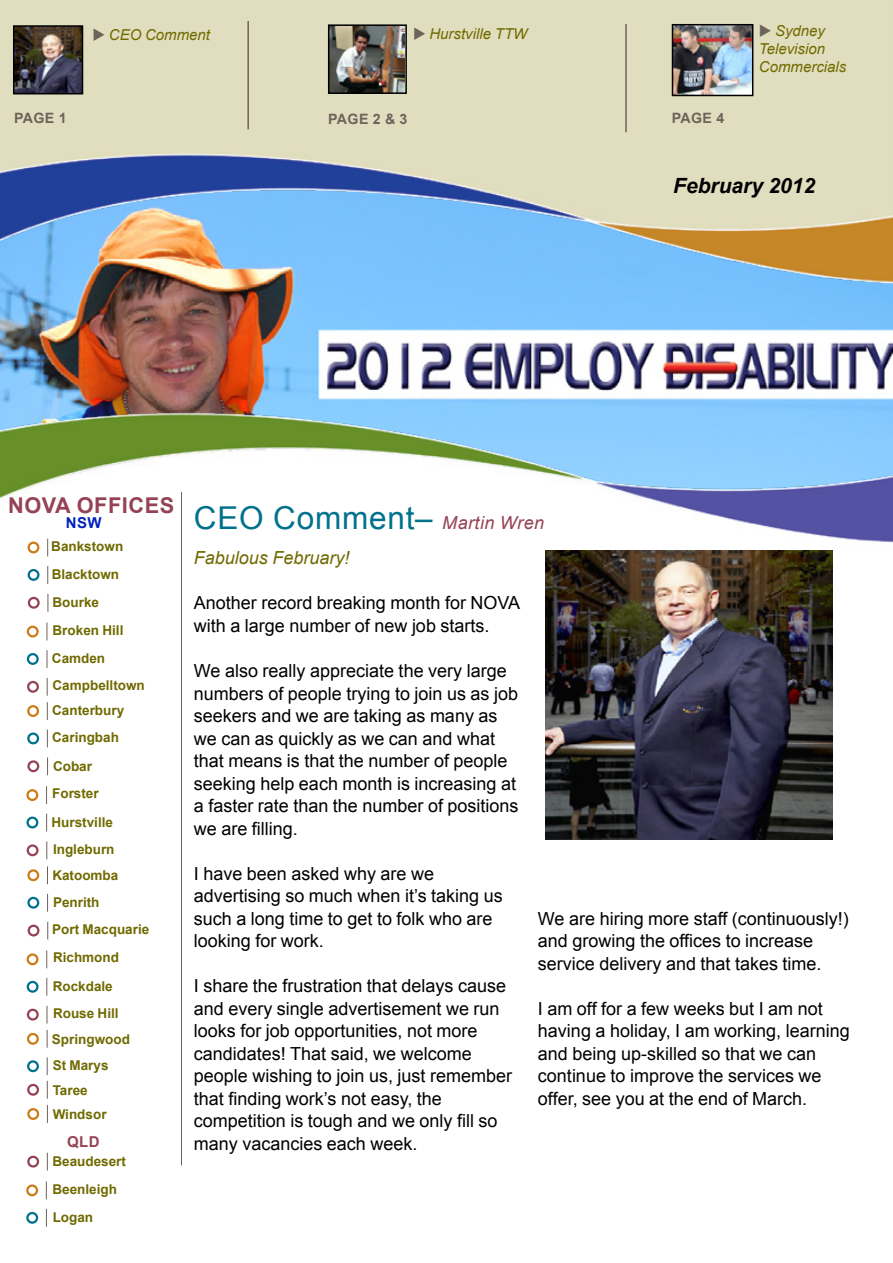
<style>
.page{position:relative;width:893px;height:1263px;background:#fff}
.page>*{position:absolute;margin:0;border:0;box-sizing:border-box;transform-origin:0 0}
.t1{font:31.5px "Arial";letter-spacing:.025em;color:#00718d}
.t2{font:700 21.75px "Arial";letter-spacing:.025em;color:#954256}
.t3{font:italic 700 21px "Arial";color:#000}
.t4{font:18px/22.5px "Arial";color:#000}
.t5{font:italic 18px "Arial";color:#706a00}
.t6{font:italic 15px/18px "Arial";color:#706a00}
.t7{font:700 15px "Arial";color:#0023bf}
.t8{font:700 15px "Arial";color:#954256}
.t9{font:700 14.25px "Arial";color:#6d635b}
.t10{font:700 13.5px/27.9px "Arial";color:#706a00}
.s1{color:#6d635b}
.s2{font-style:italic;font-size:18px;color:#954256}
</style>
<div class="page">
<img style="left:0;top:0;width:893px;height:773px">
<hr style="left:181px;top:492px;width:1px;height:673px;background:#6d635b">
<div style="left:29px;top:543px;width:9px;height:9px;background:#fff;border-radius:50%"></div>
<div style="left:28px;top:541px;width:11px;height:12px;border:2px solid #cc7b16;border-radius:50%"></div>
<svg style="left:47px;top:539px;width:1px;height:17px"></svg>
<div style="left:29px;top:570px;width:9px;height:10px;background:#fff;border-radius:50%"></div>
<div style="left:28px;top:569px;width:11px;height:12px;border:2px solid #00718d;border-radius:50%"></div>
<svg style="left:47px;top:566px;width:1px;height:18px"></svg>
<svg style="left:29px;top:598px;width:10px;height:10px"></svg>
<div style="left:28px;top:597px;width:12px;height:12px;border:2px solid #954256;border-radius:50%"></div>
<svg style="left:48px;top:594px;width:1px;height:18px"></svg>
<div style="left:28px;top:627px;width:10px;height:9px;background:#fff;border-radius:50%"></div>
<div style="left:27px;top:626px;width:12px;height:11px;border:2px solid #cc7b16;border-radius:50%"></div>
<svg style="left:47px;top:623px;width:1px;height:17px"></svg>
<div style="left:28px;top:654px;width:10px;height:10px;background:#fff;border-radius:50%"></div>
<div style="left:27px;top:653px;width:12px;height:12px;border:2px solid #00718d;border-radius:50%"></div>
<svg style="left:47px;top:650px;width:1px;height:18px"></svg>
<div style="left:28px;top:682px;width:10px;height:10px;background:#fff;border-radius:50%"></div>
<div style="left:27px;top:681px;width:12px;height:12px;border:2px solid #954256;border-radius:50%"></div>
<svg style="left:47px;top:678px;width:1px;height:18px"></svg>
<div style="left:28px;top:706px;width:10px;height:10px;background:#fff;border-radius:50%"></div>
<div style="left:27px;top:705px;width:12px;height:12px;border:2px solid #cc7b16;border-radius:50%"></div>
<svg style="left:47px;top:702px;width:1px;height:18px"></svg>
<svg style="left:28px;top:734px;width:10px;height:9px"></svg>
<div style="left:27px;top:732px;width:12px;height:12px;border:2px solid #00718d;border-radius:50%"></div>
<svg style="left:47px;top:729px;width:1px;height:18px"></svg>
<div style="left:29px;top:761px;width:9px;height:10px;background:#fff;border-radius:50%"></div>
<div style="left:27px;top:760px;width:12px;height:12px;border:2px solid #954256;border-radius:50%"></div>
<svg style="left:47px;top:757px;width:1px;height:18px"></svg>
<div style="left:26px;top:789px;width:12px;height:12px;border:2px solid #cc7b16;border-radius:50%"></div>
<svg style="left:46px;top:786px;width:1px;height:18px"></svg>
<div style="left:26px;top:816px;width:12px;height:12px;border:2px solid #00718d;border-radius:50%"></div>
<svg style="left:46px;top:814px;width:1px;height:17px"></svg>
<div style="left:27px;top:844px;width:12px;height:12px;border:2px solid #954256;border-radius:50%"></div>
<svg style="left:46px;top:841px;width:1px;height:18px"></svg>
<div style="left:27px;top:869px;width:12px;height:12px;border:2px solid #cc7b16;border-radius:50%"></div>
<svg style="left:47px;top:866px;width:1px;height:18px"></svg>
<div style="left:27px;top:897px;width:12px;height:12px;border:2px solid #00718d;border-radius:50%"></div>
<svg style="left:47px;top:894px;width:1px;height:18px"></svg>
<div style="left:28px;top:925px;width:11px;height:11px;border:2px solid #954256;border-radius:50%"></div>
<svg style="left:47px;top:922px;width:1px;height:17px"></svg>
<div style="left:27px;top:953px;width:11px;height:12px;border:2px solid #cc7b16;border-radius:50%"></div>
<svg style="left:46px;top:950px;width:1px;height:18px"></svg>
<div style="left:27px;top:981px;width:12px;height:12px;border:2px solid #00718d;border-radius:50%"></div>
<svg style="left:46px;top:978px;width:1px;height:18px"></svg>
<div style="left:27px;top:1009px;width:12px;height:11px;border:2px solid #954256;border-radius:50%"></div>
<svg style="left:47px;top:1006px;width:1px;height:17px"></svg>
<div style="left:27px;top:1033px;width:12px;height:12px;border:2px solid #cc7b16;border-radius:50%"></div>
<svg style="left:47px;top:1030px;width:1px;height:18px"></svg>
<div style="left:27px;top:1060px;width:12px;height:12px;border:2px solid #00718d;border-radius:50%"></div>
<svg style="left:47px;top:1057px;width:1px;height:18px"></svg>
<div style="left:27px;top:1156px;width:12px;height:11px;border:2px solid #954256;border-radius:50%"></div>
<svg style="left:47px;top:1153px;width:1px;height:17px"></svg>
<div style="left:26px;top:1184px;width:12px;height:12px;border:2px solid #cc7b16;border-radius:50%"></div>
<svg style="left:46px;top:1181px;width:1px;height:18px"></svg>
<div style="left:26px;top:1212px;width:12px;height:12px;border:2px solid #00718d;border-radius:50%"></div>
<svg style="left:46px;top:1209px;width:1px;height:18px"></svg>
<div style="left:27px;top:1084px;width:12px;height:12px;border:2px solid #954256;border-radius:50%"></div>
<svg style="left:47px;top:1081px;width:1px;height:18px"></svg>
<div style="left:27px;top:1108px;width:12px;height:12px;border:2px solid #cc7b16;border-radius:50%"></div>
<svg style="left:47px;top:1105px;width:1px;height:18px"></svg>
<hr style="left:247px;top:21px;width:2px;height:108px;background:#6d635b">
<hr style="left:625px;top:24px;width:2px;height:108px;background:#6d635b">
<img style="left:545px;top:550px;width:288px;height:289px">
<img style="left:16px;top:28px;width:64px;height:63px">
<div style="left:13px;top:25px;width:70px;height:69px;border:2px solid #000"></div>
<img style="left:331px;top:27px;width:73px;height:64px">
<div style="left:328px;top:24px;width:79px;height:70px;border:2px solid #000"></div>
<img style="left:675px;top:27px;width:75px;height:66px">
<div style="left:672px;top:24px;width:81px;height:72px;border:2px solid #000"></div>
<p class="t6" style="left:93px;top:26px;width:119px"><span class="s1">◆</span> CEO Comment</p>
<p class="t6" style="left:413px;top:25px;width:116px"><span class="s1">◆</span> Hurstville TTW</p>
<p class="t6" style="left:759px;top:22px;width:89px"><span class="s1">◆</span> Sydney<br>Television<br>Commercials</p>
<p class="t9" style="left:14px;top:109px;width:54px">page 1</p>
<p class="t9" style="left:328px;top:109px;width:81px">page 2 &amp; 3</p>
<p class="t9" style="left:672px;top:109px;width:54px">page 4</p>
<p class="t3" style="left:673px;top:172px;width:143px">February 2012</p>
<p class="t2" style="left:8px;top:491px;width:168px">NOVA Offices</p>
<p class="t10" style="left:51px;top:533px;width:74px">Bankstown</p>
<p class="t7" style="left:66px;top:513px;width:37px">NSW</p>
<p class="t10" style="left:52px;top:560px;width:69px">Blacktown</p>
<p class="t10" style="left:53px;top:589px;width:48px">Bourke</p>
<p class="t10" style="left:52px;top:616px;width:94px">Broken Hill<br>Camden<br>Campbelltown</p>
<p class="t10" style="left:52px;top:697px;width:74px">Canterbury<br>Caringbah<br>Cobar<br>Forster<br>Hurstville<br>Ingleburn</p>
<p class="t10" style="left:52px;top:861px;width:68px">Katoomba</p>
<p class="t10" style="left:52px;top:888px;width:99px">Penrith<br>Port Macquarie<br>Richmond</p>
<p class="t10" style="left:53px;top:973px;width:62px">Rockdale</p>
<p class="t10" style="left:53px;top:1000px;width:67px">Rouse Hill</p>
<p class="t10" style="left:52px;top:1026px;width:80px">Springwood</p>
<p class="t10" style="left:53px;top:1052px;width:57px;line-height:25.7px">St Marys<br>Taree</p>
<p class="t10" style="left:53px;top:1101px;width:55px">Windsor</p>
<p class="t8" style="left:67px;top:1132px;width:34px">QLD</p>
<p class="t10" style="left:52px;top:1147px;width:75px;line-height:28.5px">Beaudesert<br>Beenleigh</p>
<p class="t10" style="left:53px;top:1203px;width:42px">Logan</p>
<h1 class="t1" style="left:194px;top:498px;width:352px">CEO Comment– <span class="s2">Martin Wren</span></h1>
<p class="t5" style="left:194px;top:546px;width:157px">Fabulous February!</p>
<p class="t4" style="left:194px;top:592px;width:328px">Another record breaking month for NOVA with a large number of new job starts.</p>
<p class="t4" style="left:194px;top:660px;width:326px">We also really appreciate the very large numbers of people trying to join us as job seekers and we are taking as many as we can as quickly as we can and what that means is that the number of people seeking help each month is increasing at a faster rate than the number of positions we are filling.</p>
<p class="t4" style="left:194px;top:862px;width:310px">I have been asked why are we advertising so much when it’s taking us such a long time to get to folk who are looking for work.</p>
<p class="t4" style="left:194px;top:975px;width:320px">I share the frustration that delays cause and every single advertisement we run looks for job opportunities, not more candidates! That said, we welcome people wishing to join us, just remember that finding work’s not easy, the competition is tough and we only fill so many vacancies each week.</p>
<p class="t4" style="left:538px;top:907px;width:312px">We are hiring more staff (continuously!) and growing the offices to increase service delivery and that takes time.</p>
<p class="t4" style="left:538px;top:997px;width:313px">I am off for a few weeks but I am not having a holiday, I am working, learning and being up-skilled so that we can continue to improve the services we offer, see you at the end of March.</p>
</div>
